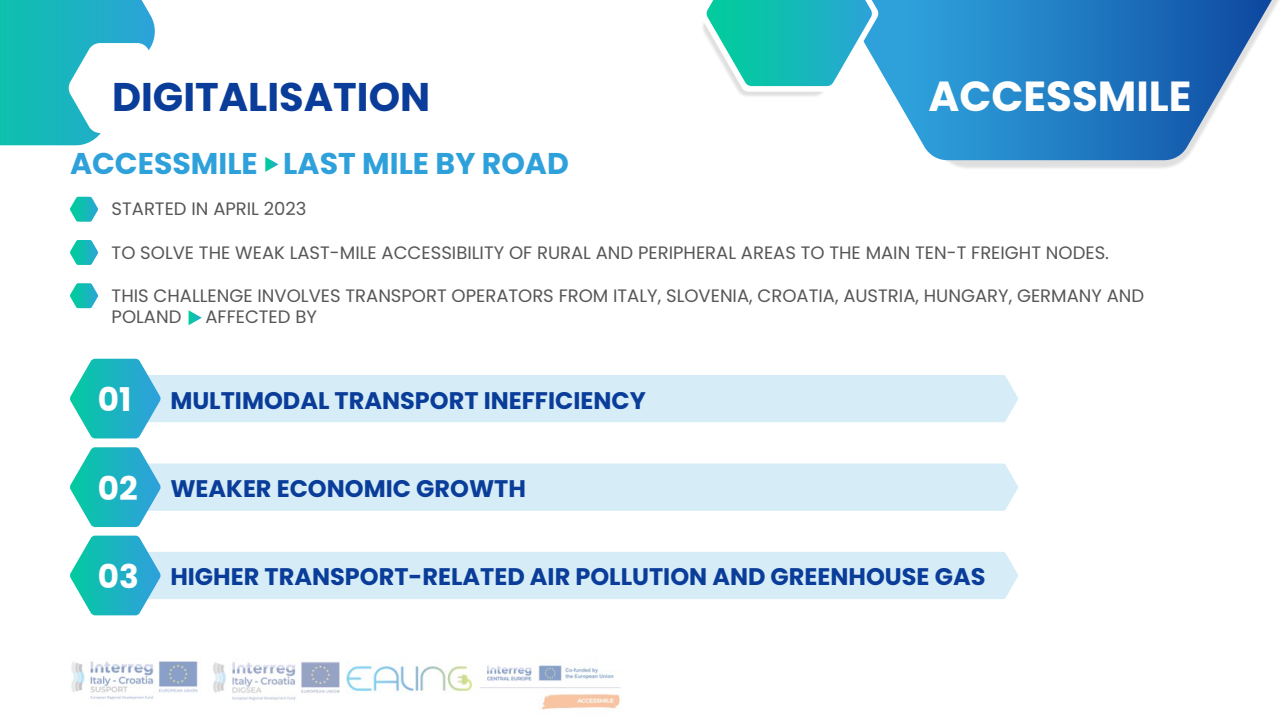
<style>
.page{position:relative;width:1280px;height:720px;background:#fff}
.page>*{position:absolute;margin:0;border:0;box-sizing:border-box;transform-origin:0 0}
.t1{font:700 42px "Poppins";color:#fff}
.t2{font:700 40px "Poppins";color:#0a3d99}
.t3{font:700 30px "Poppins";color:#2ea1db}
.t4{font:700 24px "Poppins";color:#0a3d99}
.t5{font:18px/21.6px "Poppins";color:#575756}
.s1{font-size:32.7px;color:#fff}
</style>
<div class="page">
<svg style="left:894px;top:0;width:378px;height:160px;background:#408ecb"></svg>
<img style="left:739px;top:0;width:155px;height:97px">
<svg style="left:703px;top:0;width:176px;height:92px"></svg>
<img style="left:71px;top:658px;width:550px;height:52px">
<svg style="left:0;top:0;width:155px;height:145px"></svg>
<div style="left:161px;top:375px;width:857px;height:47px;background:#d6ecf7"></div>
<svg style="left:70px;top:359px;width:91px;height:79px"></svg>
<div style="left:161px;top:464px;width:857px;height:47px;background:#d6ecf7"></div>
<svg style="left:70px;top:447px;width:91px;height:80px"></svg>
<div style="left:161px;top:552px;width:857px;height:47px;background:#d6ecf7"></div>
<svg style="left:70px;top:536px;width:91px;height:79px"></svg>
<svg style="left:265px;top:157px;width:14px;height:15px"></svg>
<svg style="left:70px;top:197px;width:28px;height:25px"></svg>
<svg style="left:70px;top:240px;width:28px;height:25px"></svg>
<svg style="left:70px;top:283px;width:28px;height:25px"></svg>
<svg style="left:189px;top:310px;width:13px;height:15px"></svg>
<h2 class="t2" style="left:112px;top:74px;width:320px">DIGITALISATION</h2>
<h1 class="t1" style="left:929px;top:72px;width:265px">ACCESSMILE</h1>
<h3 class="t3" style="left:70px;top:146px;width:500px">ACCESSMILE LAST MILE BY ROAD</h3>
<p class="t5" style="left:112px;top:198px;width:196px">STARTED IN APRIL 2023</p>
<p class="t5" style="left:112px;top:242px;width:999px">TO SOLVE THE WEAK LAST-MILE ACCESSIBILITY OF RURAL AND PERIPHERAL AREAS TO THE MAIN TEN-T FREIGHT NODES.</p>
<p class="t5" style="left:112px;top:285px;width:1034px">THIS CHALLENGE INVOLVES TRANSPORT OPERATORS FROM ITALY, SLOVENIA, CROATIA, AUSTRIA, HUNGARY, GERMANY AND<br>POLAND</p>
<p class="t5" style="left:205px;top:306px;width:113px">AFFECTED BY</p>
<h3 class="t4" style="left:98px;top:386px;width:549px"><span class="s1">01</span> MULTIMODAL TRANSPORT INEFFICIENCY</h3>
<h3 class="t4" style="left:98px;top:475px;width:430px"><span class="s1">02</span> WEAKER ECONOMIC GROWTH</h3>
<h3 class="t4" style="left:98px;top:563px;width:889px"><span class="s1">03</span> HIGHER TRANSPORT-RELATED AIR POLLUTION AND GREENHOUSE GAS</h3>
</div>
